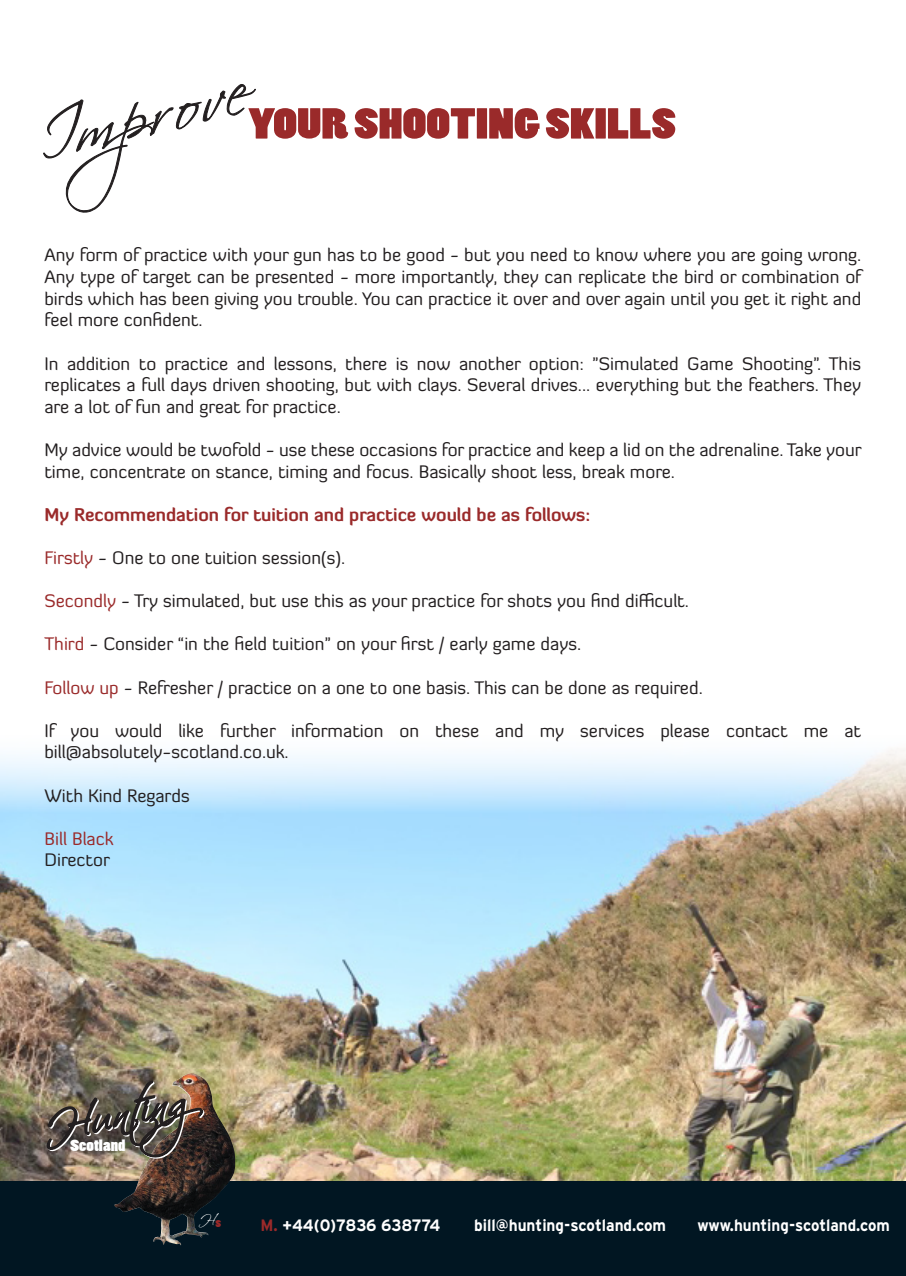
<style>
.page{position:relative;width:906px;height:1276px;background:#fff}
.page>*{position:absolute;margin:0;border:0;box-sizing:border-box;transform-origin:0 0}
.t1{font:64.65px "Scriptina";color:#231f20;scale:1.08 1}
.t2{font:40.5px "Poplar";color:#9a2a2a;scale:1.32 1}
.t3{font:18px/21.6px "Diavlo";color:#231f20;text-align:justify}
.t4{font:700 18px "Diavlo";color:#9a2a2a}
.t5{font:18px "Diavlo";color:#9a2a2a}
.t6{font:700 16.5px "Interstate";color:#fff;scale:.93 1}
.t7{font:700 16.5px "Interstate";color:#fff;scale:.92 1}
.t8{font:700 16.5px "Interstate";color:#fff;scale:.95 1}
.t9{font:15.15px "Poplar";color:#fff;scale:1.32 1}
.t10{font:15.15px "Scriptina";color:#fff}
.t11{font:9.3px "Poplar";color:#9a2a2a;scale:1.32 1}
.s1{color:#9a2a2a}
</style>
<div class="page">
<img style="left:0;top:749px;width:906px;height:432px">
<svg style="left:43px;top:84px;width:213px;height:129px"></svg>
<div style="left:64px;top:1181px;width:842px;height:95px;background:#011622"></div>
<div style="left:0;top:1181px;width:78px;height:95px;background:#011622"></div>
<img style="left:114px;top:1073px;width:122px;height:172px">
<img style="left:45px;top:1042px;width:161px;height:131px">
<p class="t1" style="left:29px;top:101px;width:200px;rotate:-13deg">Improve</p>
<p class="t2" style="left:248px;top:101px;width:325px">YOUR SHOOTING SKILLS</p>
<p class="t3" style="left:44px;top:244px;width:818px">Any form of practice with your gun has to be good - but you need to know where you are going wrong.<br>Any type of target can be presented - more importantly, they can replicate the bird or combination of birds which has been giving you trouble. You can practice it over and over again until you get it right and feel more confident.</p>
<p class="t3" style="left:44px;top:352px;width:818px">In addition to practice and lessons, there is now another option: ”Simulated Game Shooting”. This replicates a full days driven shooting, but with clays. Several drives... everything but the feathers. They are a lot of fun and great for practice.</p>
<p class="t3" style="left:44px;top:438px;width:819px">My advice would be twofold - use these occasions for practice and keep a lid on the adrenaline. Take your time, concentrate on stance, timing and focus. Basically shoot less, break more.</p>
<p class="t4" style="left:44px;top:503px;width:547px">My Recommendation for tuition and practice would be as follows:</p>
<p class="t3" style="left:44px;top:546px;width:302px"><span class="s1">Firstly</span> - One to one tuition session(s).</p>
<p class="t3" style="left:44px;top:590px;width:646px"><span class="s1">Secondly</span> - Try simulated, but use this as your practice for shots you find difficult.</p>
<p class="t3" style="left:44px;top:633px;width:538px"><span class="s1">Third</span> - Consider “in the field tuition” on your first / early game days.</p>
<p class="t3" style="left:44px;top:676px;width:660px"><span class="s1">Follow up</span> - Refresher / practice on a one to one basis. This can be done as required.</p>
<p class="t3" style="left:44px;top:719px;width:818px">If you would like further information on these and my services please contact me at bill@absolutely-scotland.co.uk.</p>
<p class="t3" style="left:44px;top:784px;width:147px">With Kind Regards</p>
<p class="t5" style="left:44px;top:827px;width:71px">Bill Black</p>
<p class="t3" style="left:44px;top:849px;width:67px">Director</p>
<p class="t9" style="left:70px;top:1137px;width:44px">Scotland</p>
<p class="t10" style="left:199px;top:1211px;width:18px">H</p>
<p class="t11" style="left:216px;top:1218px;width:6px">S</p>
<p class="t8" style="left:260px;top:1216px;width:191px"><span class="s1">M.</span> +44(0)7836 638774</p>
<p class="t6" style="left:474px;top:1216px;width:208px">bill@hunting-scotland.com</p>
<p class="t7" style="left:697px;top:1216px;width:211px">www.hunting-scotland.com</p>
</div>
